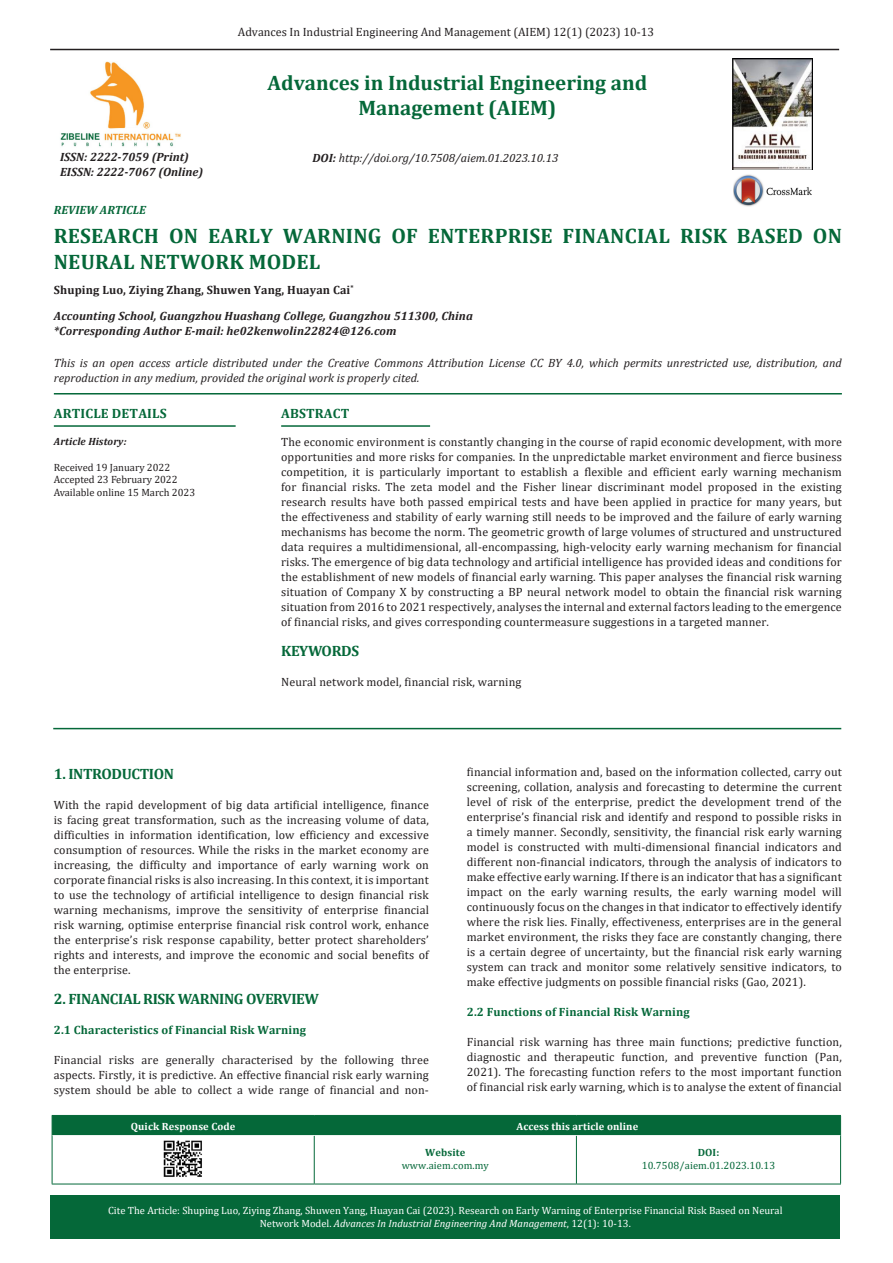
<style>
.page{position:relative;width:893px;height:1263px;background:#fff}
.page>*{position:absolute;margin:0;border:0;box-sizing:border-box;transform-origin:0 0}
.AT{font:700 21px/25.2px "Cambria";letter-spacing:.01em;color:#056839;text-align:center}
.t1{font:700 15px "Cambria";letter-spacing:-.025em;color:#056839}
.t2{font:700 13.5px "Cambria";letter-spacing:.01em;color:#056839}
.TX{font:12px/15px "Cambria";letter-spacing:.01em;color:#231f20;text-align:justify}
.t3{font:italic 12px/14.4px "Cambria";color:#231f20}
.Email{font:italic 700 12px/14.4px "Cambria";letter-spacing:.01em;color:#231f20}
.t4{font:700 12px "Cambria";letter-spacing:.01em;color:#056839}
.Au{font:700 12px "Cambria";letter-spacing:.01em;color:#231f20}
.t5{font:italic 700 12px "Cambria";color:#056839}
.t6{font:10.5px/12.6px "Cambria";color:#fff;text-align:center}
.t7{font:10.5px "Cambria";color:#231f20}
.t8{font:10.5px "Cambria";letter-spacing:.01em;color:#056839}
.t9{font:700 10.5px "Cambria";letter-spacing:.01em;color:#fff}
.t10{font:italic 700 10.5px "Cambria";letter-spacing:.01em;color:#231f20}
.t11{font:700 10.5px "Cambria";letter-spacing:.01em;color:#056839}
.s1{font-weight:700}
.s2{font-style:italic}
</style>
<div class="page">
<img style="left:733px;top:58px;width:79px;height:112px">
<img style="left:733px;top:174px;width:79px;height:33px">
<hr style="left:50px;top:49px;width:789px;height:1px;background:#231f20">
<img style="left:60px;top:61px;width:121px;height:86px">
<div style="left:52px;top:1115px;width:789px;height:20px;background:#056839"></div>
<hr style="left:52px;top:1135px;width:1px;height:49px;background:#056839">
<hr style="left:840px;top:1135px;width:1px;height:49px;background:#056839">
<hr style="left:52px;top:1184px;width:262px;height:1px;background:#056839">
<hr style="left:314px;top:1184px;width:262px;height:1px;background:#056839">
<hr style="left:576px;top:1184px;width:265px;height:1px;background:#056839">
<hr style="left:52px;top:1135px;width:262px;height:1px;background:#fff">
<hr style="left:314px;top:1136px;width:1px;height:48px;background:#056839">
<hr style="left:576px;top:1136px;width:1px;height:48px;background:#056839">
<img style="left:163px;top:1140px;width:39px;height:37px">
<div style="left:51px;top:1195px;width:789px;height:43px;background:#056839"></div>
<hr style="left:54px;top:393px;width:788px;height:1px;background:#056839">
<hr style="left:54px;top:425px;width:182px;height:2px;background:#056839">
<hr style="left:281px;top:425px;width:149px;height:2px;background:#056839">
<hr style="left:53px;top:728px;width:788px;height:1px;background:#056839">
<p class="TX" style="left:238px;top:25px;width:418px">Advances In Industrial Engineering And Management (AIEM) 12(1) (2023) 10-13</p>
<p class="Email" style="left:60px;top:149px;width:145px">ISSN: 2222-7059 (Print)<br>EISSN: 2222-7067 (Online)</p>
<h1 class="AT" style="left:268px;top:69px;width:381px">Advances in Industrial Engineering and<br>Management (AIEM)</h1>
<p class="t3" style="left:312px;top:150px;width:247px"><span class="s1">DOI:</span> http://doi.org/10.7508/aiem.01.2023.10.13</p>
<p class="t5" style="left:54px;top:202px;width:94px">REVIEW ARTICLE</p>
<p class="AT" style="left:54px;top:223px;width:790px;text-align:left">RESEARCH ON EARLY WARNING OF ENTERPRISE FINANCIAL RISK BASED ON<br>NEURAL NETWORK MODEL</p>
<p class="Au" style="left:54px;top:282px;width:301px">Shuping Luo, Ziying Zhang, Shuwen Yang, Huayan Cai<sup>*</sup></p>
<p class="Email" style="left:54px;top:309px;width:421px">Accounting School, Guangzhou Huashang College, Guangzhou 511300, China</p>
<p class="Email" style="left:54px;top:323px;width:344px">*Corresponding Author E-mail: he02kenwolin22824@126.com</p>
<p class="t3" style="left:54px;top:356px;width:789px">This is an open access article distributed under the Creative Commons Attribution License CC BY 4.0, which permits unrestricted use, distribution, and reproduction in any medium, provided the original work is properly cited.</p>
<p class="t2" style="left:54px;top:404px;width:114px">ARTICLE DETAILS</p>
<p class="t2" style="left:281px;top:404px;width:70px">ABSTRACT</p>
<p class="t10" style="left:54px;top:434px;width:74px">Article History:</p>
<p class="TX" style="left:281px;top:435px;width:562px">The economic environment is constantly changing in the course of rapid economic development, with more opportunities and more risks for companies. In the unpredictable market environment and fierce business competition, it is particularly important to establish a flexible and efficient early warning mechanism for financial risks. The zeta model and the Fisher linear discriminant model proposed in the existing research results have both passed empirical tests and have been applied in practice for many years, but the effectiveness and stability of early warning still needs to be improved and the failure of early warning mechanisms has become the norm. The geometric growth of large volumes of structured and unstructured data requires a multidimensional, all-encompassing, high-velocity early warning mechanism for financial risks. The emergence of big data technology and artificial intelligence has provided ideas and conditions for the establishment of new models of financial early warning. This paper analyses the financial risk warning situation of Company X by constructing a BP neural network model to obtain the financial risk warning situation from 2016 to 2021 respectively, analyses the internal and external factors leading to the emergence of financial risks, and gives corresponding countermeasure suggestions in a targeted manner.</p>
<h1 class="t1" style="left:281px;top:641px;width:79px">KEYWORDS</h1>
<p class="TX" style="left:281px;top:675px;width:242px">Neural network model, financial risk, warning</p>
<p class="t7" style="left:54px;top:461px;width:118px">Received 19 January 2022</p>
<p class="t7" style="left:54px;top:474px;width:125px">Accepted 23 February 2022</p>
<p class="t7" style="left:54px;top:486px;width:143px">Available online 15 March 2023</p>
<h1 class="t1" style="left:54px;top:763px;width:122px">1. INTRODUCTION</h1>
<p class="TX" style="left:54px;top:797px;width:377px">With the rapid development of big data artificial intelligence, finance is facing great transformation, such as the increasing volume of data, difficulties in information identification, low efficiency and excessive consumption of resources. While the risks in the market economy are increasing, the difficulty and importance of early warning work on corporate financial risks is also increasing. In this context, it is important to use the technology of artificial intelligence to design financial risk warning mechanisms, improve the sensitivity of enterprise financial risk warning, optimise enterprise financial risk control work, enhance the enterprise’s risk response capability, better protect shareholders’ rights and interests, and improve the economic and social benefits of the enterprise.</p>
<h1 class="t1" style="left:54px;top:988px;width:267px">2. FINANCIAL RISK WARNING OVERVIEW</h1>
<h2 class="t4" style="left:54px;top:1021px;width:254px">2.1 Characteristics of Financial Risk Warning</h2>
<p class="TX" style="left:54px;top:1052px;width:377px">Financial risks are generally characterised by the following three aspects. Firstly, it is predictive. An effective financial risk early warning system should be able to collect a wide range of financial and non-</p>
<p class="TX" style="left:467px;top:765px;width:377px">financial information and, based on the information collected, carry out screening, collation, analysis and forecasting to determine the current level of risk of the enterprise, predict the development trend of the enterprise’s financial risk and identify and respond to possible risks in a timely manner. Secondly, sensitivity, the financial risk early warning model is constructed with multi-dimensional financial indicators and different non-financial indicators, through the analysis of indicators to make effective early warning. If there is an indicator that has a significant impact on the early warning results, the early warning model will continuously focus on the changes in that indicator to effectively identify where the risk lies. Finally, effectiveness, enterprises are in the general market environment, the risks they face are constantly changing, there is a certain degree of uncertainty, but the financial risk early warning system can track and monitor some relatively sensitive indicators, to make effective judgments on possible financial risks (Gao, 2021).</p>
<h2 class="t4" style="left:467px;top:1004px;width:224px">2.2 Functions of Financial Risk Warning</h2>
<p class="TX" style="left:467px;top:1035px;width:377px">Financial risk warning has three main functions; predictive function, diagnostic and therapeutic function, and preventive function (Pan, 2021). The forecasting function refers to the most important function of financial risk early warning, which is to analyse the extent of financial</p>
<p class="t9" style="left:131px;top:1118px;width:106px">Quick Response Code</p>
<p class="t9" style="left:516px;top:1118px;width:123px">Access this article online</p>
<p class="t11" style="left:425px;top:1145px;width:42px">Website</p>
<p class="t8" style="left:402px;top:1159px;width:89px">www.aiem.com.my</p>
<p class="t11" style="left:698px;top:1145px;width:23px">DOI:</p>
<p class="t8" style="left:642px;top:1159px;width:135px">10.7508/aiem.01.2023.10.13</p>
<p class="t6" style="left:108px;top:1204px;width:676px">Cite The Article: Shuping Luo, Ziying Zhang, Shuwen Yang, Huayan Cai (2023). Research on Early Warning of Enterprise Financial Risk Based on Neural<br>Network Model. <span class="s2">Advances In Industrial Engineering And Management</span>, 12(1): 10-13.</p>
</div>
